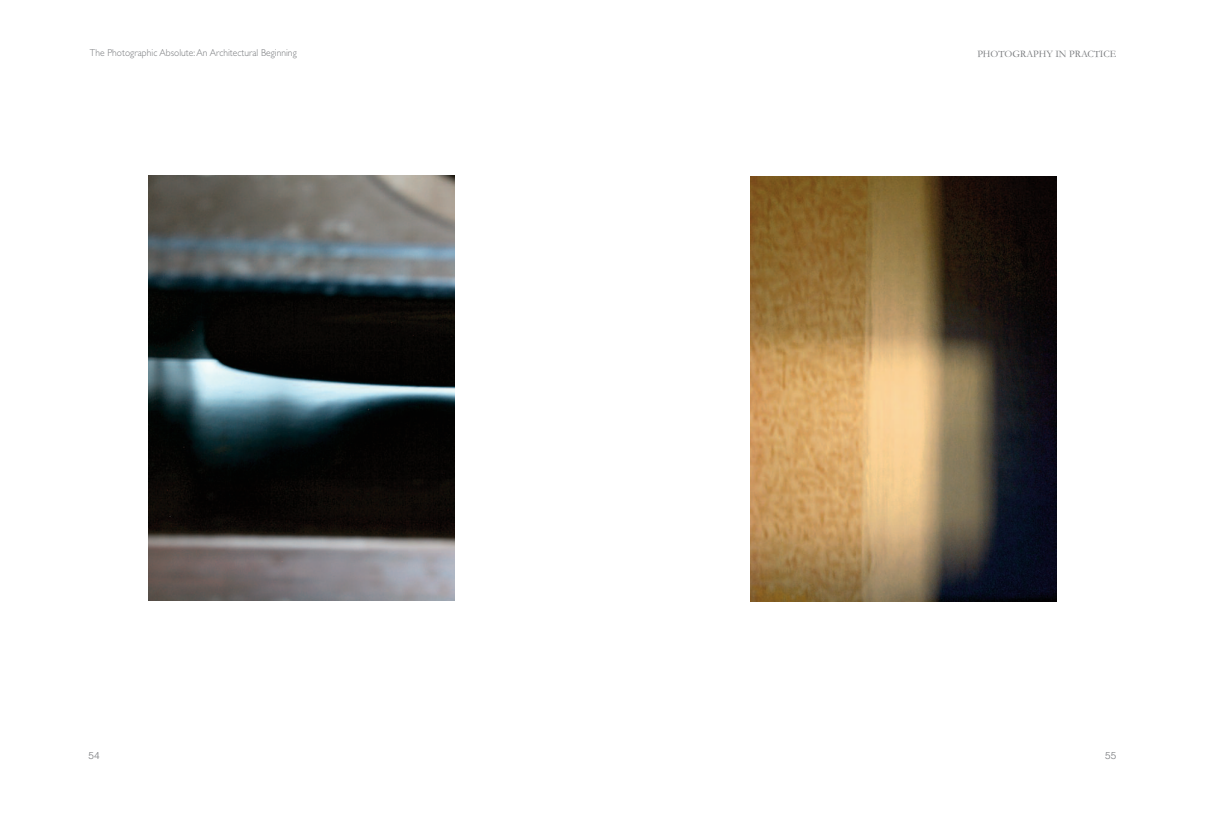
<style>
.page{position:relative;width:1205px;height:815px;background:#fff}
.page>*{position:absolute;margin:0;border:0;box-sizing:border-box;transform-origin:0 0}
.t1{font:300 10px "Gill Sans";letter-spacing:.005em;color:#76787b;scale:.95 1}
.t2{font:10px "Garamond";color:#76787b}
.t3{font:300 10px "Helvetica";color:#76787b}
</style>
<div class="page">
<img style="left:750px;top:177px;width:306px;height:425px">
<img style="left:149px;top:175px;width:306px;height:426px">
<p class="t1" style="left:90px;top:47px;width:219px">The Photographic Absolute:An Architectural Beginning</p>
<p class="t3" style="left:89px;top:747px;width:13px">54</p>
<p class="t2" style="left:977px;top:48px;width:140px">PHOTOGRAPHY IN PRACTICE</p>
<p class="t3" style="left:1105px;top:747px;width:13px">55</p>
</div>
